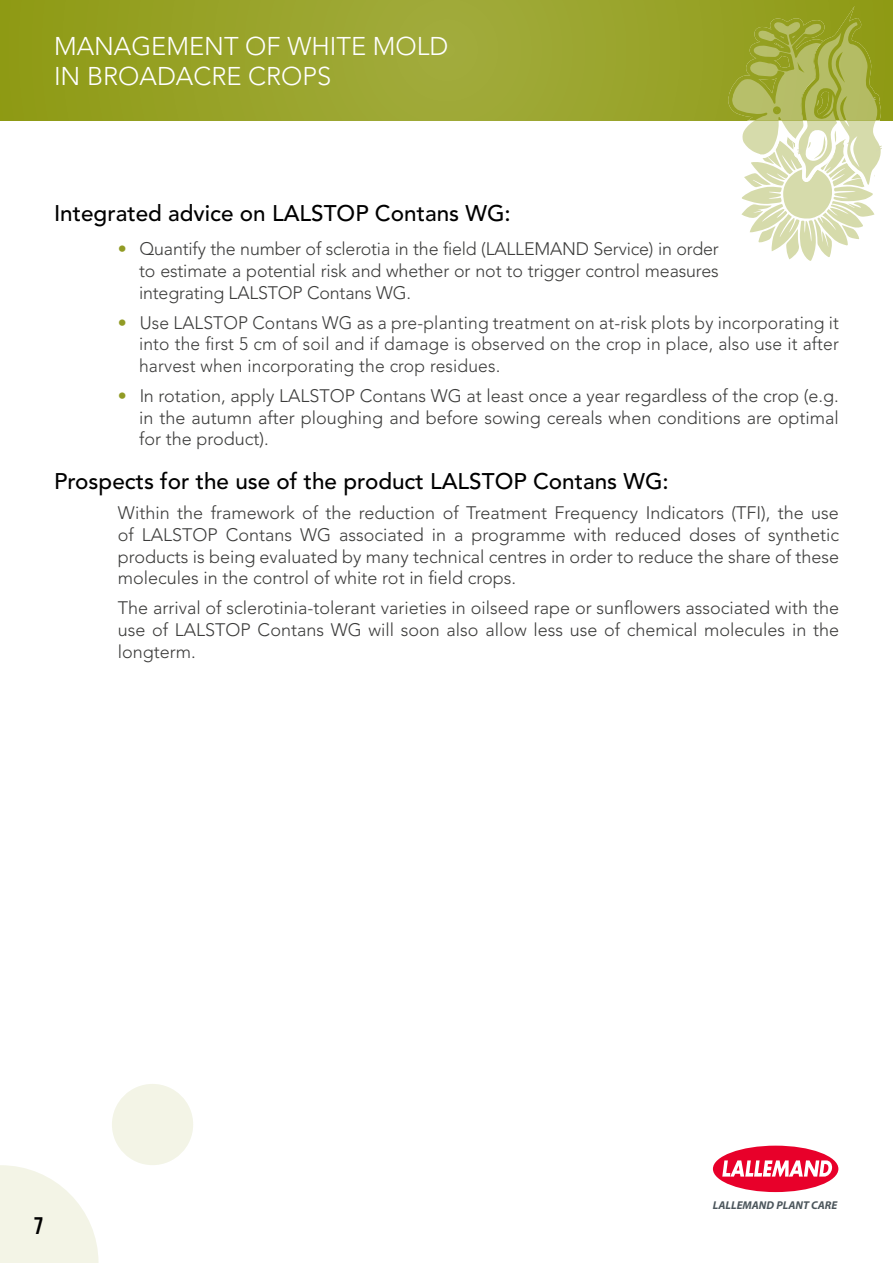
<style>
.page{position:relative;width:893px;height:1263px;background:#fff}
.page>*{position:absolute;margin:0;border:0;box-sizing:border-box;transform-origin:0 0}
.t1{font:300 25.5px/30.6px "Avenir LT Std";color:#fff}
.t2{font:700 24px "Bebas Neue";color:#000}
.t3{font:500 22.5px "Avenir LT Std";color:#000}
.t4{font:300 18px/21.6px "Avenir LT Std";color:#3c3c3b;text-align:justify}
.t5{font:italic 700 11.4px "Myriad Pro";color:#4c565c}
.s1{color:#919b24}
</style>
<div class="page">
<svg style="left:0;top:0;width:893px;height:120px;fill:#9aa42c"></svg>
<svg style="left:727px;top:6px;width:159px;height:255px"></svg>
<svg style="left:0;top:1165px;width:99px;height:98px"></svg>
<div style="left:112px;top:1084px;width:81px;height:81px;background:#f3f4e6;border-radius:50%"></div>
<div style="left:713px;top:1145px;width:125px;height:47px;background:#e8002a;border-radius:50%"></div>
<svg style="left:722px;top:1160px;width:111px;height:16px"></svg>
<h1 class="t1" style="left:54px;top:31px;width:396px">MANAGEMENT OF WHITE MOLD<br>IN BROADACRE CROPS</h1>
<p class="t3" style="left:54px;top:200px;width:458px">Integrated advice on LALSTOP Contans WG:</p>
<p class="t4" style="left:139px;top:239px;width:581px;text-indent:-21px"><span class="s1">•</span> Quantify the number of sclerotia in the field (LALLEMAND Service) in order to estimate a potential risk and whether or not to trigger control measures integrating LALSTOP Contans WG.</p>
<p class="t4" style="left:139px;top:312px;width:701px;text-indent:-21px"><span class="s1">•</span> Use LALSTOP Contans WG as a pre-planting treatment on at-risk plots by incorporating it into the first 5 cm of soil and if damage is observed on the crop in place, also use it after harvest when incorporating the crop residues.</p>
<p class="t4" style="left:139px;top:385px;width:701px;text-indent:-21px"><span class="s1">•</span> In rotation, apply LALSTOP Contans WG at least once a year regardless of the crop (e.g. in the autumn after ploughing and before sowing cereals when conditions are optimal for the product).</p>
<p class="t3" style="left:54px;top:468px;width:616px">Prospects for the use of the product LALSTOP Contans WG:</p>
<p class="t4" style="left:118px;top:502px;width:723px">Within the framework of the reduction of Treatment Frequency Indicators (TFI), the use of LALSTOP Contans WG associated in a programme with reduced doses of synthetic products is being evaluated by many technical centres in order to reduce the share of these molecules in the control of white rot in field crops.</p>
<p class="t4" style="left:118px;top:597px;width:723px">The arrival of sclerotinia-tolerant varieties in oilseed rape or sunflowers associated with the use of LALSTOP Contans WG will soon also allow less use of chemical molecules in the longterm.</p>
<h2 class="t2" style="left:34px;top:1212px;width:11px">7</h2>
<p class="t5" style="left:713px;top:1197px;width:126px">LALLEMAND PLANT CARE</p>
</div>
